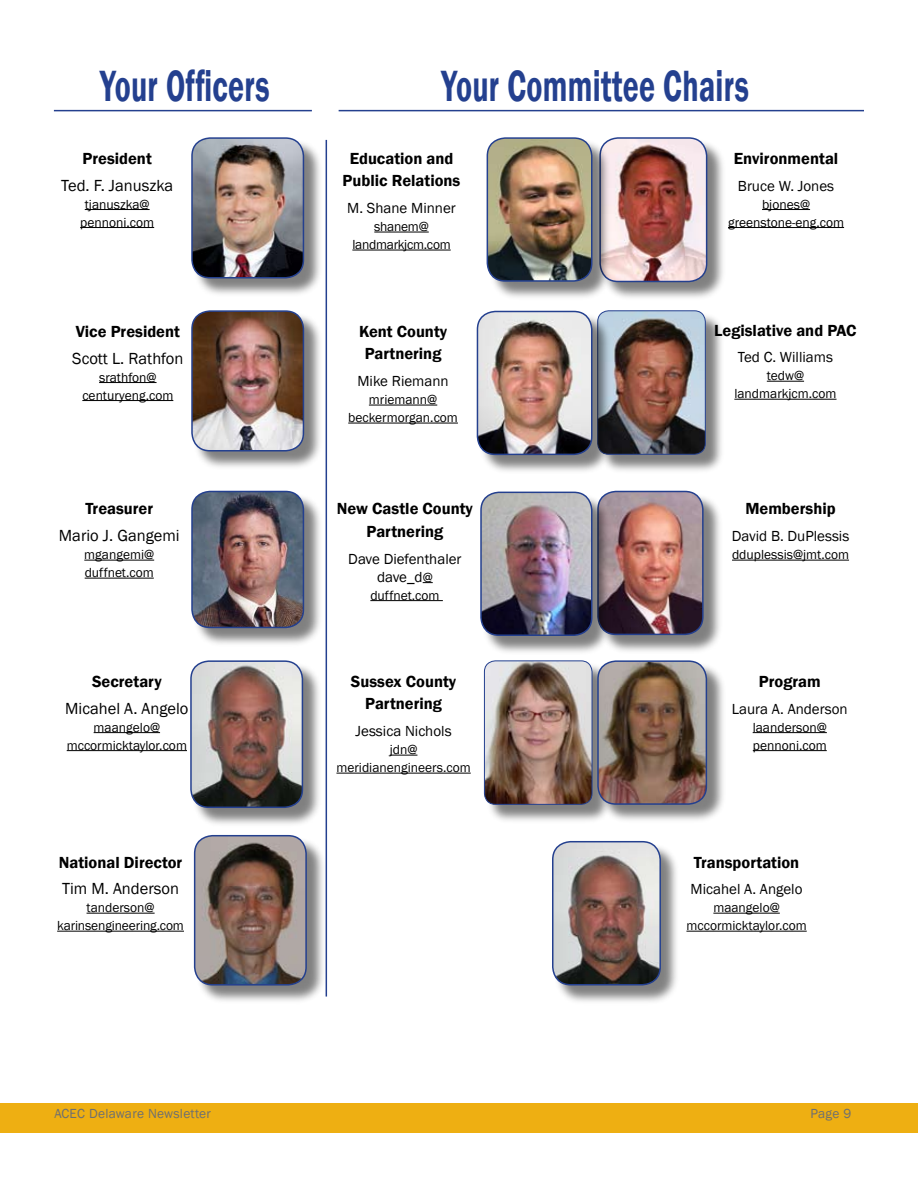
<style>
.page{position:relative;width:918px;height:1188px;background:#fff}
.page>*{position:absolute;margin:0;border:0;box-sizing:border-box;transform-origin:0 0}
.t1{font:600 45px "Franklin Gothic";letter-spacing:.01em;color:#24408f;scale:.67 1}
.t2{font:600 16.5px/22.5px "Franklin Gothic";color:#000;text-align:center}
.t3{font:16.5px "Franklin Gothic";color:#000}
.t4{font:15px/18px "Franklin Gothic";color:#000;text-align:center}
.t5{font:13.5px/18px "Franklin Gothic";color:#000;text-align:center}
.t6{font:13.5px "Franklin Gothic";letter-spacing:.02em;color:#6d6f71}
.t7{font:13.5px/18px "Franklin Gothic";letter-spacing:-.02em;color:#000;text-align:center}
.s1{font-size:13.5px}
</style>
<div class="page">
<div style="left:0;top:1103px;width:918px;height:30px;background:#eeaf12"></div>
<div style="left:599px;top:492px;width:125px;height:162px;background:#000;opacity:.5"></div>
<img style="left:598px;top:491px;width:105px;height:143px;border-radius:18px">
<div style="left:597px;top:491px;width:107px;height:144px;border:2px solid #24408f;border-radius:18px"></div>
<hr style="left:732px;top:560px;width:117px;height:1px;background:#000">
<div style="left:601px;top:139px;width:127px;height:164px;background:#000;opacity:.5"></div>
<img style="left:600px;top:138px;width:107px;height:143px;border-radius:18px">
<div style="left:599px;top:137px;width:108px;height:145px;border:2px solid #24408f;border-radius:18px"></div>
<div style="left:488px;top:139px;width:125px;height:162px;background:#000;opacity:.5"></div>
<img style="left:487px;top:138px;width:105px;height:143px;border-radius:18px">
<div style="left:487px;top:137px;width:105px;height:145px;border:2px solid #24408f;border-radius:18px"></div>
<hr style="left:374px;top:232px;width:55px;height:1px;background:#000">
<hr style="left:352px;top:250px;width:99px;height:1px;background:#000">
<hr style="left:762px;top:209px;width:48px;height:1px;background:#000">
<hr style="left:728px;top:227px;width:116px;height:1px;background:#000">
<div style="left:599px;top:312px;width:126px;height:162px;background:#000;opacity:.5"></div>
<img style="left:598px;top:311px;width:107px;height:143px;border-radius:11px">
<div style="left:597px;top:310px;width:109px;height:145px;border:1px solid #24408f;border-radius:11px"></div>
<hr style="left:767px;top:381px;width:37px;height:1px;background:#000">
<hr style="left:734px;top:399px;width:103px;height:1px;background:#000">
<div style="left:554px;top:842px;width:127px;height:164px;background:#000;opacity:.5"></div>
<img style="left:553px;top:842px;width:107px;height:143px;border-radius:18px">
<div style="left:552px;top:841px;width:109px;height:145px;border:2px solid #24408f;border-radius:18px"></div>
<hr style="left:713px;top:913px;width:67px;height:1px;background:#000">
<hr style="left:686px;top:931px;width:121px;height:1px;background:#000">
<hr style="left:370px;top:600px;width:73px;height:1px;background:#000">
<div style="left:478px;top:312px;width:134px;height:162px;background:#000;opacity:.5"></div>
<img style="left:477px;top:311px;width:115px;height:143px;border-radius:18px">
<div style="left:477px;top:311px;width:115px;height:144px;border:2px solid #24408f;border-radius:18px"></div>
<hr style="left:369px;top:405px;width:68px;height:1px;background:#000">
<hr style="left:348px;top:423px;width:110px;height:1px;background:#000">
<svg style="left:390px;top:755px;width:27px;height:1px"></svg>
<hr style="left:336px;top:773px;width:135px;height:1px;background:#000">
<div style="left:486px;top:662px;width:125px;height:162px;background:#000;opacity:.5"></div>
<img style="left:484px;top:661px;width:108px;height:143px;border-radius:11px">
<div style="left:484px;top:660px;width:108px;height:145px;border:1px solid #24408f;border-radius:11px"></div>
<div style="left:599px;top:662px;width:127px;height:162px;background:#000;opacity:.5"></div>
<img style="left:598px;top:661px;width:108px;height:143px;border-radius:18px">
<div style="left:597px;top:660px;width:110px;height:145px;border:2px solid #24408f;border-radius:18px"></div>
<hr style="left:753px;top:732px;width:74px;height:1px;background:#000">
<hr style="left:753px;top:750px;width:74px;height:1px;background:#000">
<hr style="left:339px;top:110px;width:525px;height:1px;background:#24408f">
<hr style="left:54px;top:110px;width:258px;height:1px;background:#24408f">
<div style="left:195px;top:836px;width:132px;height:169px;background:#000;opacity:.5"></div>
<img style="left:195px;top:836px;width:111px;height:149px;border-radius:18px">
<div style="left:194px;top:835px;width:113px;height:151px;border:2px solid #24408f;border-radius:18px"></div>
<div style="left:193px;top:312px;width:132px;height:160px;background:#000;opacity:.5"></div>
<img style="left:192px;top:311px;width:111px;height:140px;border-radius:18px">
<div style="left:191px;top:310px;width:113px;height:142px;border:2px solid #24408f;border-radius:18px"></div>
<div style="left:193px;top:139px;width:132px;height:160px;background:#000;opacity:.5"></div>
<img style="left:192px;top:138px;width:111px;height:140px;border-radius:18px">
<div style="left:191px;top:137px;width:113px;height:141px;border:2px solid #24408f;border-radius:18px"></div>
<div style="left:193px;top:492px;width:132px;height:156px;background:#000;opacity:.5"></div>
<img style="left:192px;top:491px;width:111px;height:136px;border-radius:18px">
<div style="left:191px;top:491px;width:113px;height:137px;border:2px solid #24408f;border-radius:18px"></div>
<hr style="left:85px;top:209px;width:65px;height:1px;background:#000">
<hr style="left:80px;top:227px;width:74px;height:1px;background:#000">
<hr style="left:99px;top:382px;width:58px;height:1px;background:#000">
<hr style="left:82px;top:400px;width:91px;height:1px;background:#000">
<hr style="left:84px;top:560px;width:70px;height:1px;background:#000">
<hr style="left:85px;top:578px;width:69px;height:1px;background:#000">
<div style="left:192px;top:662px;width:131px;height:166px;background:#000;opacity:.5"></div>
<img style="left:191px;top:661px;width:111px;height:146px;border-radius:18px">
<div style="left:190px;top:660px;width:113px;height:148px;border:2px solid #24408f;border-radius:18px"></div>
<hr style="left:94px;top:732px;width:66px;height:1px;background:#000">
<hr style="left:67px;top:750px;width:120px;height:1px;background:#000">
<hr style="left:87px;top:913px;width:68px;height:1px;background:#000">
<hr style="left:57px;top:931px;width:127px;height:1px;background:#000">
<hr style="left:326px;top:140px;width:1px;height:857px;background:#24408f">
<div style="left:482px;top:493px;width:131px;height:162px;background:#000;opacity:.5"></div>
<img style="left:481px;top:492px;width:111px;height:143px;border-radius:18px">
<div style="left:480px;top:492px;width:112px;height:144px;border:2px solid #24408f;border-radius:18px"></div>
<h1 class="t1" style="left:100px;top:58px;width:255px">Your Officers</h1>
<h1 class="t1" style="left:442px;top:58px;width:460px">Your Committee Chairs</h1>
<p class="t2" style="left:83px;top:147px;width:71px">President</p>
<p class="t3" style="left:61px;top:175px;width:114px">Ted. F. Januszka</p>
<p class="t5" style="left:80px;top:195px;width:75px">tjanuszka@ pennoni.com</p>
<p class="t2" style="left:76px;top:320px;width:106px">Vice President</p>
<p class="t3" style="left:72px;top:348px;width:113px">Scott L. Rathfon</p>
<p class="t5" style="left:82px;top:368px;width:93px">srathfon@ centuryeng.com</p>
<p class="t2" style="left:85px;top:498px;width:69px">Treasurer</p>
<p class="t3" style="left:59px;top:525px;width:122px">Mario J. Gangemi</p>
<p class="t5" style="left:84px;top:546px;width:71px;text-align:left">mgangemi@ duffnet.com</p>
<p class="t2" style="left:92px;top:670px;width:71px">Secretary</p>
<p class="t3" style="left:65px;top:698px;width:125px">Micahel A. Angelo</p>
<p class="t5" style="left:67px;top:718px;width:122px">maangelo@ mccormicktaylor.com</p>
<p class="t2" style="left:59px;top:851px;width:125px">National Director</p>
<p class="t3" style="left:62px;top:878px;width:118px">Tim M. Anderson</p>
<p class="t5" style="left:57px;top:899px;width:128px">tanderson@ karinsengineering.com</p>
<p class="t2" style="left:343px;top:147px;width:119px">Education and<br>Public Relations</p>
<p class="t4" style="left:347px;top:199px;width:110px">M. Shane Minner</p>
<p class="t7" style="left:352px;top:218px;width:100px">shanem@ landmarkjcm.com</p>
<p class="t2" style="left:359px;top:320px;width:90px">Kent County<br>Partnering</p>
<p class="t4" style="left:358px;top:372px;width:93px">Mike Riemann</p>
<p class="t5" style="left:348px;top:391px;width:111px">mriemann@ beckermorgan.com</p>
<p class="t2" style="left:337px;top:498px;width:138px">New Castle County<br>Partnering</p>
<p class="t4" style="left:348px;top:550px;width:115px">Dave Diefenthaler dave_d<span class="s1">@</span></p>
<p class="t5" style="left:370px;top:586px;width:71px">duffnet.com</p>
<p class="t2" style="left:351px;top:670px;width:107px">Sussex County<br>Partnering</p>
<p class="t4" style="left:356px;top:722px;width:98px">Jessica Nichols</p>
<p class="t5" style="left:336px;top:741px;width:136px">jdn@ meridianengineers.com</p>
<p class="t2" style="left:734px;top:147px;width:106px">Environmental</p>
<p class="t4" style="left:738px;top:177px;width:98px">Bruce W. Jones</p>
<p class="t5" style="left:728px;top:195px;width:118px">bjones@ greenstone-eng.com</p>
<p class="t2" style="left:714px;top:319px;width:144px">Legislative and PAC</p>
<p class="t4" style="left:738px;top:349px;width:97px">Ted C. Williams</p>
<p class="t5" style="left:734px;top:367px;width:104px">tedw@ landmarkjcm.com</p>
<p class="t2" style="left:745px;top:498px;width:92px">Membership</p>
<p class="t4" style="left:732px;top:527px;width:119px">David B. DuPlessis</p>
<p class="t5" style="left:732px;top:546px;width:119px">dduplessis@jmt.com</p>
<p class="t2" style="left:759px;top:670px;width:63px">Program</p>
<p class="t4" style="left:732px;top:700px;width:117px">Laura A. Anderson</p>
<p class="t5" style="left:753px;top:718px;width:76px;text-align:left">laanderson@ pennoni.com</p>
<p class="t2" style="left:694px;top:851px;width:107px">Transportation</p>
<p class="t4" style="left:691px;top:880px;width:113px">Micahel A. Angelo</p>
<p class="t5" style="left:686px;top:899px;width:122px">maangelo@ mccormicktaylor.com</p>
<p class="t6" style="left:54px;top:1105px;width:158px">ACEC Delaware Newsletter</p>
<p class="t6" style="left:810px;top:1105px;width:42px">Page 9</p>
</div>
